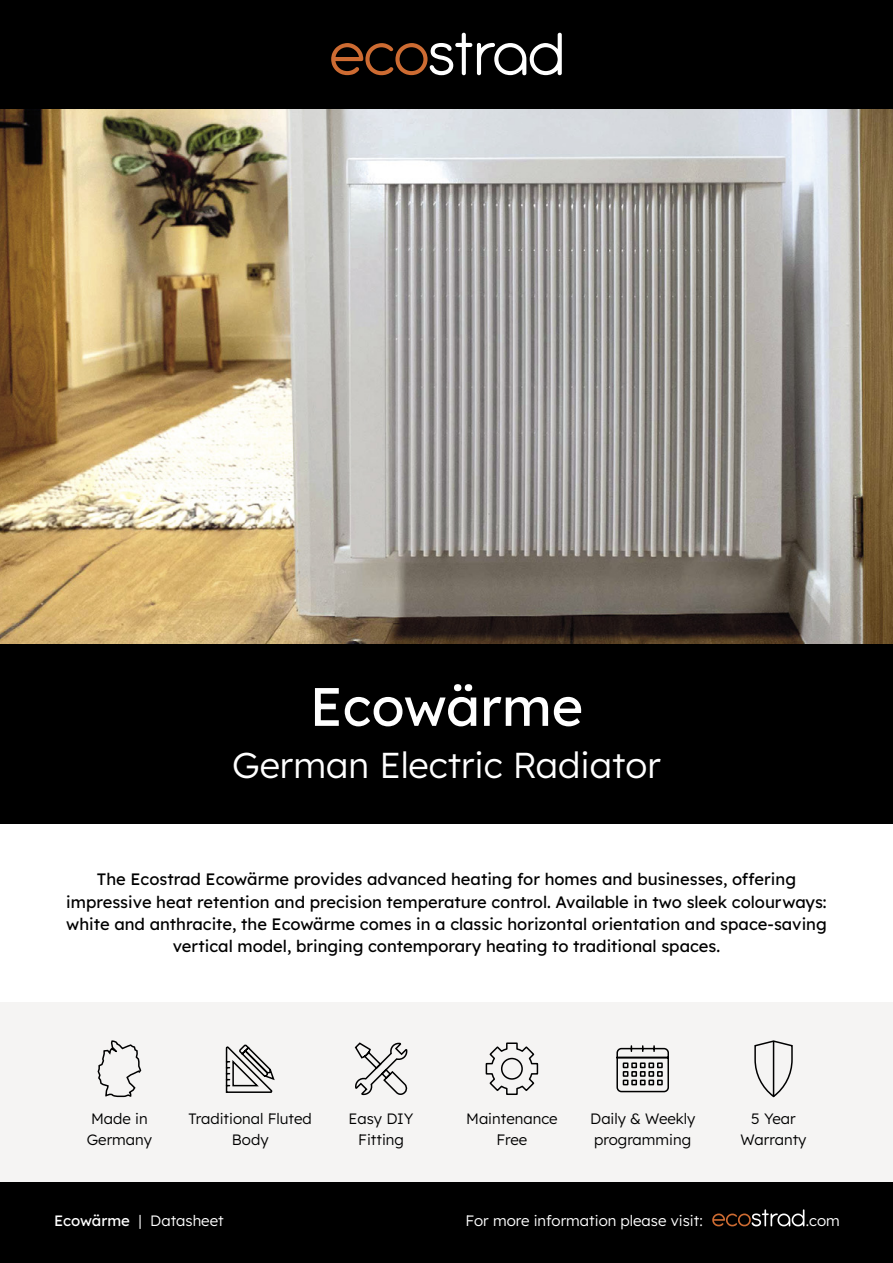
<style>
.page{position:relative;width:893px;height:1263px;background:#fff}
.page>*{position:absolute;margin:0;border:0;box-sizing:border-box;transform-origin:0 0}
.t1{font:54px "Lexend";color:#fff}
.t2{font:300 36px "Lexend";color:#fff}
.t3{font:16.5px/22.4px "Lexend";color:#000;text-align:center}
.t4{font:300 15px/20.2px "Lexend";color:#000;text-align:center}
.t5{font:300 15px "Lexend";color:#fff}
.s1{font-weight:400}
</style>
<div class="page">
<div style="left:0;top:1182px;width:893px;height:81px;background:#000"></div>
<svg style="left:712px;top:1209px;width:92px;height:17px"></svg>
<img style="left:0;top:108px;width:893px;height:537px">
<div style="left:0;top:645px;width:893px;height:179px;background:#000"></div>
<div style="left:0;top:0;width:893px;height:108px;background:#000"></div>
<div style="left:0;top:1003px;width:893px;height:179px;background:#f5f4f3"></div>
<svg style="left:616px;top:1045px;width:53px;height:48px"></svg>
<svg style="left:754px;top:1040px;width:39px;height:58px"></svg>
<svg style="left:331px;top:33px;width:231px;height:42px"></svg>
<svg style="left:225px;top:1044px;width:50px;height:49px"></svg>
<svg style="left:97px;top:1002px;width:45px;height:96px"></svg>
<svg style="left:354px;top:1042px;width:54px;height:54px"></svg>
<svg style="left:485px;top:1042px;width:54px;height:53px"></svg>
<h1 class="t1" style="left:310px;top:667px;width:275px">Ecowärme</h1>
<h2 class="t2" style="left:232px;top:739px;width:430px">German Electric Radiator</h2>
<p class="t3" style="left:66px;top:867px;width:762px">The Ecostrad Ecowärme provides advanced heating for homes and businesses, offering impressive heat retention and precision temperature control. Available in two sleek colourways: white and anthracite, the Ecowärme comes in a classic horizontal orientation and space-saving vertical model, bringing contemporary heating to traditional spaces.</p>
<p class="t4" style="left:87px;top:1108px;width:67px;text-align:left">Made in<br>Germany</p>
<p class="t4" style="left:189px;top:1108px;width:125px">Traditional Fluted<br>Body</p>
<p class="t4" style="left:348px;top:1108px;width:67px">Easy DIY<br>Fitting</p>
<p class="t4" style="left:466px;top:1108px;width:93px">Maintenance<br>Free</p>
<p class="t4" style="left:590px;top:1108px;width:107px;text-align:left">Daily &amp; Weekly programming</p>
<p class="t4" style="left:741px;top:1108px;width:67px">5 Year<br>Warranty</p>
<p class="t5" style="left:54px;top:1210px;width:171px"><span class="s1">Ecowärme</span> | Datasheet</p>
<p class="t5" style="left:465px;top:1210px;width:239px">For more information please visit:</p>
<p class="t5" style="left:806px;top:1210px;width:36px">.com</p>
</div>
